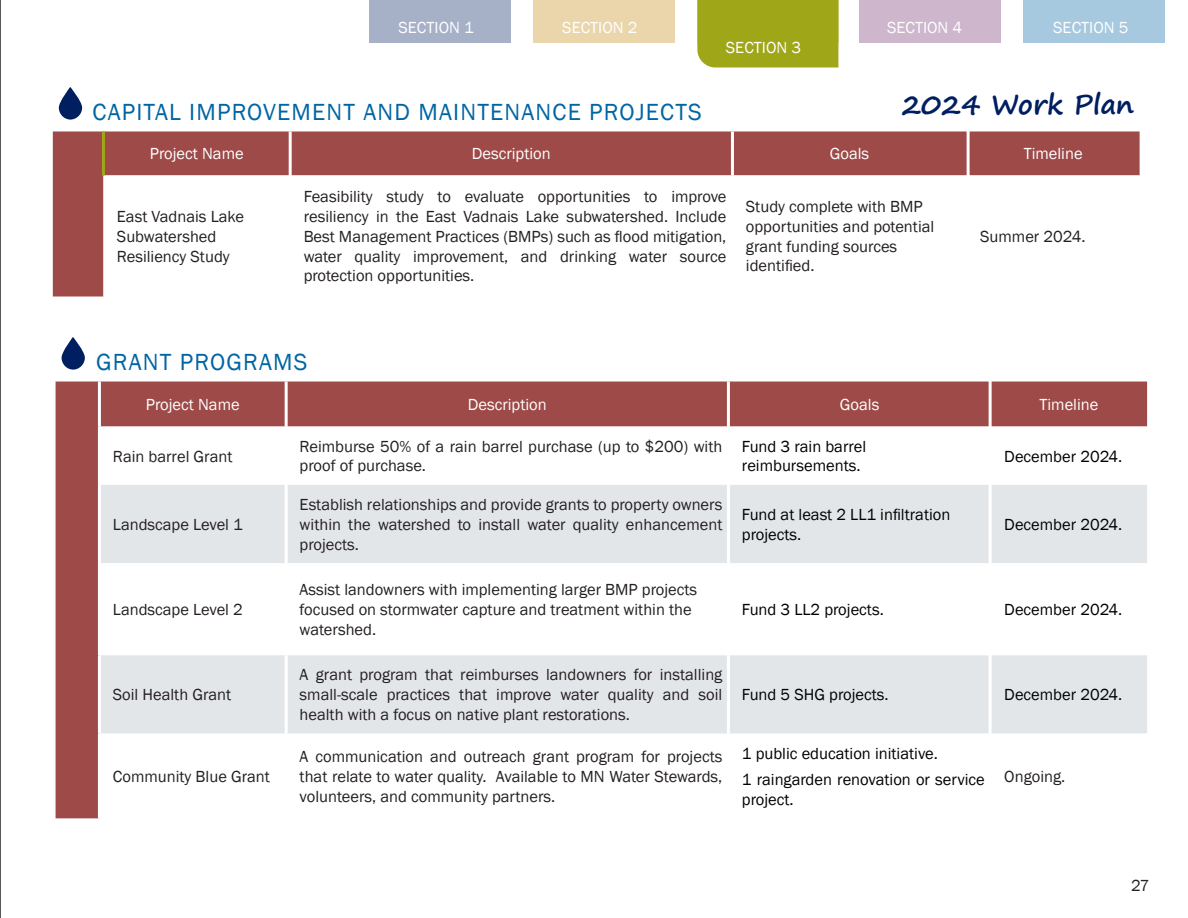
<style>
.page{position:relative;width:1188px;height:918px;background:#fff}
.page>*{position:absolute;margin:0;border:0;box-sizing:border-box;transform-origin:0 0}
.t1{font:700 27px "Segoe Print";color:#001f60}
.t2{font:24px "Franklin Gothic";letter-spacing:.05em;color:#0065a4}
.t3{font:16.5px/19.8px "Franklin Gothic";color:#241f21}
.t4{font:16.5px/19.8px "Franklin Gothic";color:#000}
.t5{font:16.5px "Franklin Gothic";color:#fff}
</style>
<div class="page">
<hr style="left:0;top:0;width:1px;height:918px;background:#241f21">
<div style="left:370px;top:0;width:141px;height:43px;background:#a6b0c7"></div>
<div style="left:534px;top:0;width:141px;height:43px;background:#ebd6ac"></div>
<div style="left:860px;top:0;width:141px;height:43px;background:#ceb6cd"></div>
<div style="left:1023px;top:0;width:141px;height:43px;background:#a6c9df"></div>
<div style="left:697px;top:0;width:141px;height:68px;background:#9fa617"></div>
<div style="left:53px;top:131px;width:1087px;height:166px;background:#9d4a48"></div>
<svg style="left:103px;top:175px;width:1037px;height:122px"></svg>
<hr style="left:289px;top:175px;width:3px;height:122px;background:#fff">
<hr style="left:102px;top:131px;width:3px;height:44px;background:#9fa617">
<hr style="left:289px;top:131px;width:3px;height:44px;background:#fff">
<hr style="left:731px;top:131px;width:3px;height:44px;background:#fff">
<svg style="left:59px;top:87px;width:23px;height:33px"></svg>
<svg style="left:56px;top:355px;width:1091px;height:27px"></svg>
<div style="left:56px;top:382px;width:42px;height:436px;background:#9d4a48"></div>
<div style="left:101px;top:382px;width:1046px;height:45px;background:#9d4a48"></div>
<svg style="left:101px;top:485px;width:1046px;height:248px;fill:#e3e6e8"></svg>
<hr style="left:285px;top:382px;width:3px;height:45px;background:#fff">
<hr style="left:727px;top:382px;width:3px;height:45px;background:#fff">
<hr style="left:285px;top:485px;width:3px;height:78px;background:#fff">
<hr style="left:727px;top:485px;width:3px;height:78px;background:#fff">
<hr style="left:285px;top:563px;width:3px;height:92px;background:#fff">
<hr style="left:727px;top:563px;width:3px;height:92px;background:#fff">
<hr style="left:285px;top:655px;width:3px;height:78px;background:#fff">
<hr style="left:727px;top:655px;width:3px;height:78px;background:#fff">
<svg style="left:62px;top:337px;width:23px;height:33px"></svg>
<div style="left:989px;top:370px;width:3px;height:538px;border:2px solid #fff"></div>
<p class="t5" style="left:399px;top:18px;width:77px">SECTION 1</p>
<p class="t5" style="left:562px;top:18px;width:77px">SECTION 2</p>
<p class="t5" style="left:887px;top:18px;width:77px">SECTION 4</p>
<p class="t5" style="left:1053px;top:17px;width:77px">SECTION 5</p>
<p class="t5" style="left:726px;top:37px;width:77px">SECTION 3</p>
<h1 class="t1" style="left:902px;top:79px;width:234px">2024 Work Plan</h1>
<h2 class="t2" style="left:93px;top:97px;width:611px">CAPITAL IMPROVEMENT AND MAINTENANCE PROJECTS</h2>
<p class="t5" style="left:150px;top:144px;width:95px">Project Name</p>
<p class="t5" style="left:472px;top:144px;width:81px">Description</p>
<p class="t5" style="left:830px;top:144px;width:41px">Goals</p>
<p class="t5" style="left:1024px;top:144px;width:60px">Timeline</p>
<p class="t3" style="left:117px;top:207px;width:129px">East Vadnais Lake<br>Subwatershed<br>Resiliency Study</p>
<p class="t3" style="left:304px;top:187px;width:424px;text-align:justify">Feasibility study to evaluate opportunities to improve resiliency in the East Vadnais Lake subwatershed. Include Best Management Practices (BMPs) such as flood mitigation, water quality improvement, and drinking water source protection opportunities.</p>
<p class="t3" style="left:746px;top:197px;width:190px">Study complete with BMP opportunities and potential grant funding sources identified.</p>
<p class="t3" style="left:980px;top:227px;width:107px">Summer 2024.</p>
<h2 class="t2" style="left:96px;top:347px;width:213px">GRANT PROGRAMS</h2>
<p class="t5" style="left:146px;top:394px;width:95px">Project Name</p>
<p class="t5" style="left:468px;top:394px;width:81px">Description</p>
<p class="t5" style="left:840px;top:394px;width:41px">Goals</p>
<p class="t5" style="left:1039px;top:394px;width:60px">Timeline</p>
<p class="t3" style="left:113px;top:446px;width:121px">Rain barrel Grant</p>
<p class="t3" style="left:300px;top:437px;width:424px">Reimburse 50% of a rain barrel purchase (up to $200) with proof of purchase.</p>
<p class="t4" style="left:742px;top:437px;width:126px">Fund 3 rain barrel reimbursements.</p>
<p class="t4" style="left:1004px;top:446px;width:120px">December 2024.</p>
<p class="t3" style="left:113px;top:515px;width:131px">Landscape Level 1</p>
<p class="t3" style="left:300px;top:495px;width:424px;text-align:justify">Establish relationships and provide grants to property owners within the watershed to install water quality enhancement projects.</p>
<p class="t4" style="left:742px;top:505px;width:210px">Fund at least 2 LL1 infiltration projects.</p>
<p class="t4" style="left:1004px;top:515px;width:120px">December 2024.</p>
<p class="t3" style="left:113px;top:600px;width:131px">Landscape Level 2</p>
<p class="t3" style="left:300px;top:580px;width:399px">Assist landowners with implementing larger BMP projects focused on stormwater capture and treatment within the watershed.</p>
<p class="t4" style="left:742px;top:600px;width:143px">Fund 3 LL2 projects.</p>
<p class="t4" style="left:1004px;top:600px;width:120px">December 2024.</p>
<p class="t3" style="left:113px;top:685px;width:120px">Soil Health Grant</p>
<p class="t3" style="left:300px;top:665px;width:424px;text-align:justify">A grant program that reimburses landowners for installing small-scale practices that improve water quality and soil health with a focus on native plant restorations.</p>
<p class="t4" style="left:742px;top:685px;width:148px">Fund 5 SHG projects.</p>
<p class="t4" style="left:1004px;top:685px;width:120px">December 2024.</p>
<p class="t3" style="left:113px;top:767px;width:159px">Community Blue Grant</p>
<p class="t3" style="left:300px;top:747px;width:424px;text-align:justify">A communication and outreach grant program for projects that relate to water quality. Available to MN Water Stewards, volunteers, and community partners.</p>
<p class="t4" style="left:742px;top:740px;width:244px;line-height:26.5px">1 public education initiative.<br>1 raingarden renovation or service</p>
<p class="t4" style="left:742px;top:790px;width:53px">project.</p>
<p class="t3" style="left:1004px;top:767px;width:62px">Ongoing.</p>
<p class="t3" style="left:1131px;top:876px;width:20px">27</p>
</div>
